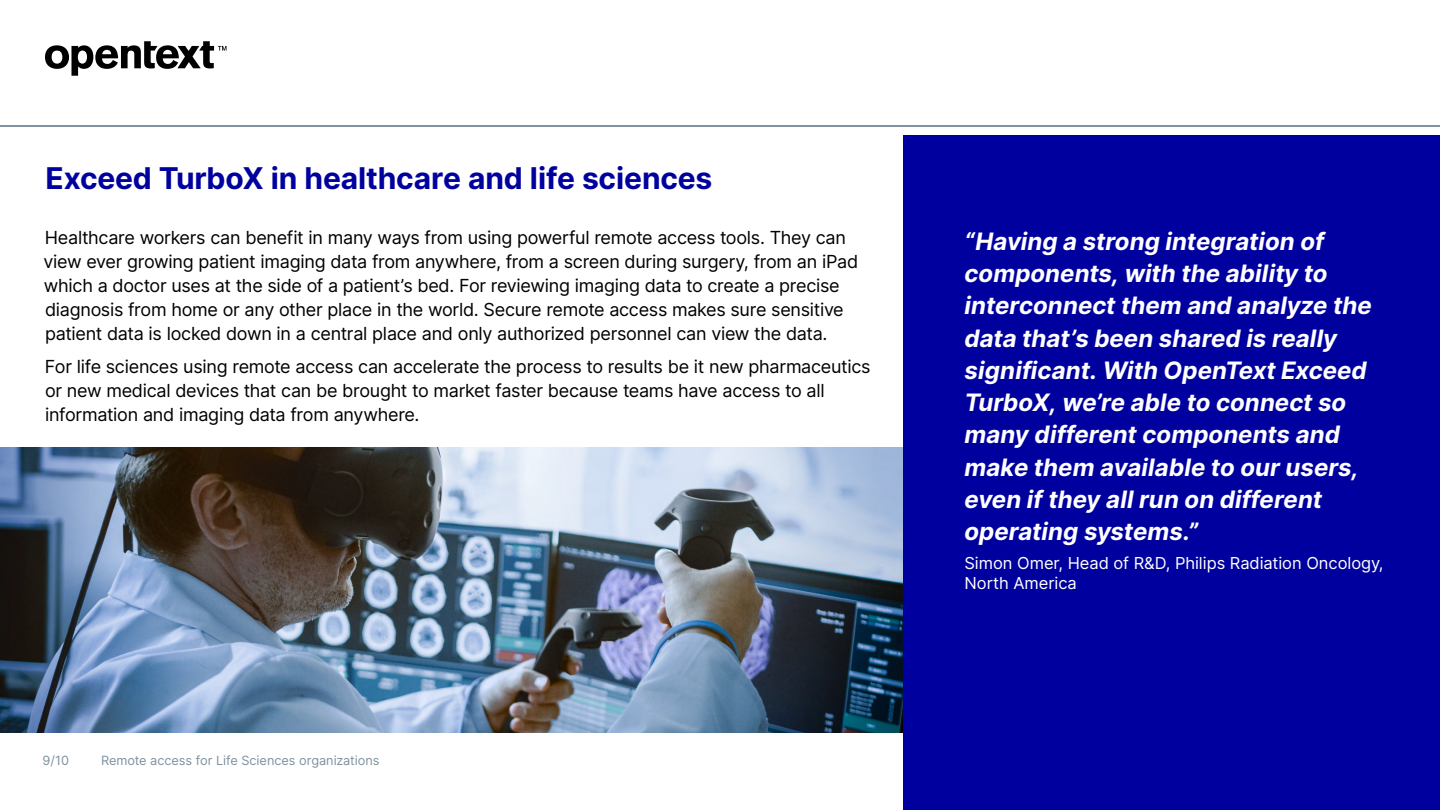
<style>
.page{position:relative;width:1440px;height:810px;background:#fff}
.page>*{position:absolute;margin:0;border:0;box-sizing:border-box;transform-origin:0 0}
.t1{font:700 30px "Inter";letter-spacing:-.005em;color:#00009f}
.t2{font:italic 700 24px/32.2px "Inter";color:#fff}
.Body{font:18px/24px "Inter";letter-spacing:-.015em;color:#000}
.Quote_Title___Compan{font:16.5px/19.8px "Inter";letter-spacing:-.005em;color:#fff}
.t3{font:12.75px "Inter";letter-spacing:-.005em;color:#7e929f}
</style>
<div class="page">
<svg style="left:45px;top:41px;width:181px;height:35px"></svg>
<hr style="left:0;top:125px;width:1440px;height:2px;background:#7e929f">
<div style="left:903px;top:135px;width:537px;height:675px;background:#00009f"></div>
<img style="left:0;top:447px;width:903px;height:285px">
<h3 class="t1" style="left:46px;top:156px;width:668px">Exceed TurboX in healthcare and life sciences</h3>
<p class="Body" style="left:44px;top:225px;width:816px">Healthcare workers can benefit in many ways from using powerful remote access tools. They can view ever growing patient imaging data from anywhere, from a screen during surgery, from an iPad which a doctor uses at the side of a patient’s bed. For reviewing imaging data to create a precise diagnosis from home or any other place in the world. Secure remote access makes sure sensitive patient data is locked down in a central place and only authorized personnel can view the data.</p>
<p class="Body" style="left:45px;top:354px;width:827px">For life sciences using remote access can accelerate the process to results be it new pharmaceutics or new medical devices that can be brought to market faster because teams have access to all information and imaging data from anywhere.</p>
<p class="t3" style="left:43px;top:751px;width:28px">9/10</p>
<p class="t3" style="left:101px;top:751px;width:280px">Remote access for Life Sciences organizations</p>
<p class="t2" style="left:964px;top:224px;width:409px">“Having a strong integration of components, with the ability to interconnect them and analyze the data that’s been shared is really significant. With OpenText Exceed<br>TurboX, we’re able to connect so many different components and make them available to our users, even if they all run on different operating systems.”</p>
<p class="Quote_Title___Compan" style="left:964px;top:553px;width:421px">Simon Omer, Head of R&amp;D, Philips Radiation Oncology,<br>North America</p>
</div>
